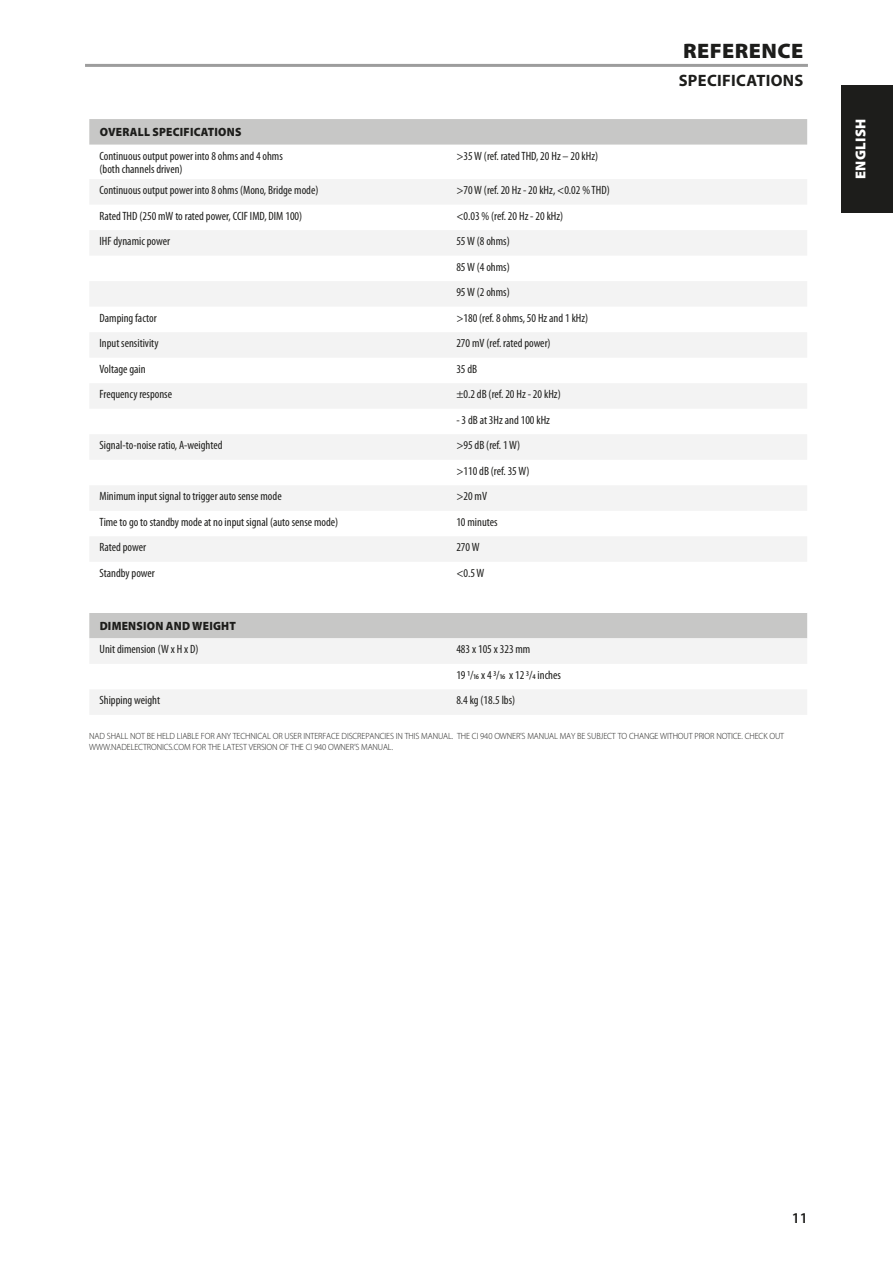
<style>
.page{position:relative;width:893px;height:1263px;background:#fff}
.page>*{position:absolute;margin:0;border:0;box-sizing:border-box;transform-origin:0 0}
.Body_copy_-_header{font:900 21px "Myriad Pro";letter-spacing:.02em;color:#1d1d1b;scale:1.05 1}
.Body_copy_-_header-2{font:700 16.5px "Myriad Pro";letter-spacing:.02em;color:#1d1d1b}
.t1{font:600 15px "Myriad Pro";color:#1d1d1b}
.t2{font:900 14.4px "Myriad Pro";letter-spacing:.02em;color:#fff}
.Table_-_normal{font:condensed 12px "Myriad Pro";color:#1d1d1b}
.Table_-_header{font:900 12px "Myriad Pro";letter-spacing:.02em;color:#1d1d1b;scale:.95 1}
.Specifications_-_not{font:300 9px/10.5px "Myriad Pro";letter-spacing:-.015em;color:#1d1d1b;scale:.95 1}
</style>
<div class="page">
<div style="left:89px;top:119px;width:718px;height:26px;background:#c7c7c6"></div>
<svg style="left:89px;top:179px;width:718px;height:536px;fill:#f3f3f3"></svg>
<div style="left:89px;top:587px;width:718px;height:26px;background:#fff"></div>
<hr style="left:85px;top:64px;width:723px;height:3px;background:#9d9d9d">
<div style="left:842px;top:85px;width:51px;height:128px;background:#1d1d1b"></div>
<p class="Table_-_header" style="left:100px;top:124px;width:151px">OVERALL SPECIFICATIONS</p>
<p class="Table_-_normal" style="left:100px;top:148px;width:185px">Continuous output power into 8 ohms and 4 ohms</p>
<p class="Table_-_normal" style="left:100px;top:162px;width:85px">(both channels driven)</p>
<p class="Table_-_normal" style="left:456px;top:148px;width:143px">&gt;35 W (ref. rated THD, 20 Hz – 20 kHz)</p>
<p class="Table_-_normal" style="left:100px;top:183px;width:220px">Continuous output power into 8 ohms (Mono, Bridge mode)</p>
<p class="Table_-_normal" style="left:456px;top:183px;width:155px">&gt;70 W (ref. 20 Hz - 20 kHz, &lt;0.02 % THD)</p>
<p class="Table_-_normal" style="left:100px;top:208px;width:204px">Rated THD (250 mW to rated power, CCIF IMD, DIM 100)</p>
<p class="Table_-_normal" style="left:456px;top:208px;width:108px">&lt;0.03 % (ref. 20 Hz - 20 kHz)</p>
<p class="Table_-_normal" style="left:100px;top:234px;width:72px">IHF dynamic power</p>
<p class="Table_-_normal" style="left:456px;top:234px;width:55px">55 W (8 ohms)</p>
<p class="Table_-_normal" style="left:456px;top:259px;width:55px">85 W (4 ohms)</p>
<p class="Table_-_normal" style="left:456px;top:285px;width:55px">95 W (2 ohms)</p>
<p class="Table_-_normal" style="left:100px;top:310px;width:59px">Damping factor</p>
<p class="Table_-_normal" style="left:456px;top:310px;width:133px">&gt;180 (ref. 8 ohms, 50 Hz and 1 kHz)</p>
<p class="Table_-_normal" style="left:100px;top:336px;width:61px">Input sensitivity</p>
<p class="Table_-_normal" style="left:456px;top:336px;width:96px">270 mV (ref. rated power)</p>
<p class="Table_-_normal" style="left:100px;top:361px;width:48px">Voltage gain</p>
<p class="Table_-_normal" style="left:456px;top:361px;width:22px">35 dB</p>
<p class="Table_-_normal" style="left:100px;top:387px;width:74px">Frequency response</p>
<p class="Table_-_normal" style="left:456px;top:387px;width:106px">±0.2 dB (ref. 20 Hz - 20 kHz)</p>
<p class="Table_-_normal" style="left:456px;top:412px;width:95px">- 3 dB at 3Hz and 100 kHz</p>
<p class="Table_-_normal" style="left:100px;top:438px;width:124px">Signal-to-noise ratio, A-weighted</p>
<p class="Table_-_normal" style="left:456px;top:438px;width:65px">&gt;95 dB (ref. 1 W)</p>
<p class="Table_-_normal" style="left:456px;top:463px;width:75px">&gt;110 dB (ref. 35 W)</p>
<p class="Table_-_normal" style="left:100px;top:489px;width:184px">Minimum input signal to trigger auto sense mode</p>
<p class="Table_-_normal" style="left:456px;top:489px;width:32px">&gt;20 mV</p>
<p class="Table_-_normal" style="left:100px;top:515px;width:240px">Time to go to standby mode at no input signal (auto sense mode)</p>
<p class="Table_-_normal" style="left:456px;top:515px;width:43px">10 minutes</p>
<p class="Table_-_normal" style="left:100px;top:540px;width:48px">Rated power</p>
<p class="Table_-_normal" style="left:456px;top:540px;width:25px">270 W</p>
<p class="Table_-_normal" style="left:100px;top:566px;width:57px">Standby power</p>
<p class="Table_-_normal" style="left:456px;top:566px;width:30px">&lt;0.5 W</p>
<p class="Body_copy_-_header" style="left:683px;top:37px;width:116px">REFERENCE</p>
<p class="Body_copy_-_header-2" style="left:679px;top:70px;width:126px">SPECIFICATIONS</p>
<p class="Table_-_header" style="left:100px;top:618px;width:145px">DIMENSION AND WEIGHT</p>
<p class="Table_-_normal" style="left:100px;top:642px;width:100px">Unit dimension (W x H x D)</p>
<p class="Table_-_normal" style="left:456px;top:642px;width:76px">483 x 105 x 323 mm</p>
<p class="Table_-_normal" style="left:456px;top:668px;width:106px">19 1/16 x 4 3/16 x 12 3/4 inches</p>
<p class="Table_-_normal" style="left:100px;top:693px;width:62px">Shipping weight</p>
<p class="Table_-_normal" style="left:456px;top:693px;width:60px">8.4 kg (18.5 lbs)</p>
<p class="Specifications_-_not" style="left:89px;top:731px;width:733px">NAD SHALL NOT BE HELD LIABLE FOR ANY TECHNICAL OR USER INTERFACE DISCREPANCIES IN THIS MANUAL. THE CI 940 OWNER’S MANUAL MAY BE SUBJECT TO CHANGE WITHOUT PRIOR NOTICE. CHECK OUT<br>WWW.NADELECTRONICS.COM FOR THE LATEST VERSION OF THE CI 940 OWNER’S MANUAL.</p>
<p class="t2" style="left:851px;top:179px;width:62px;rotate:-90deg">ENGLISH</p>
<p class="t1" style="left:792px;top:1208px;width:18px">11</p>
</div>
